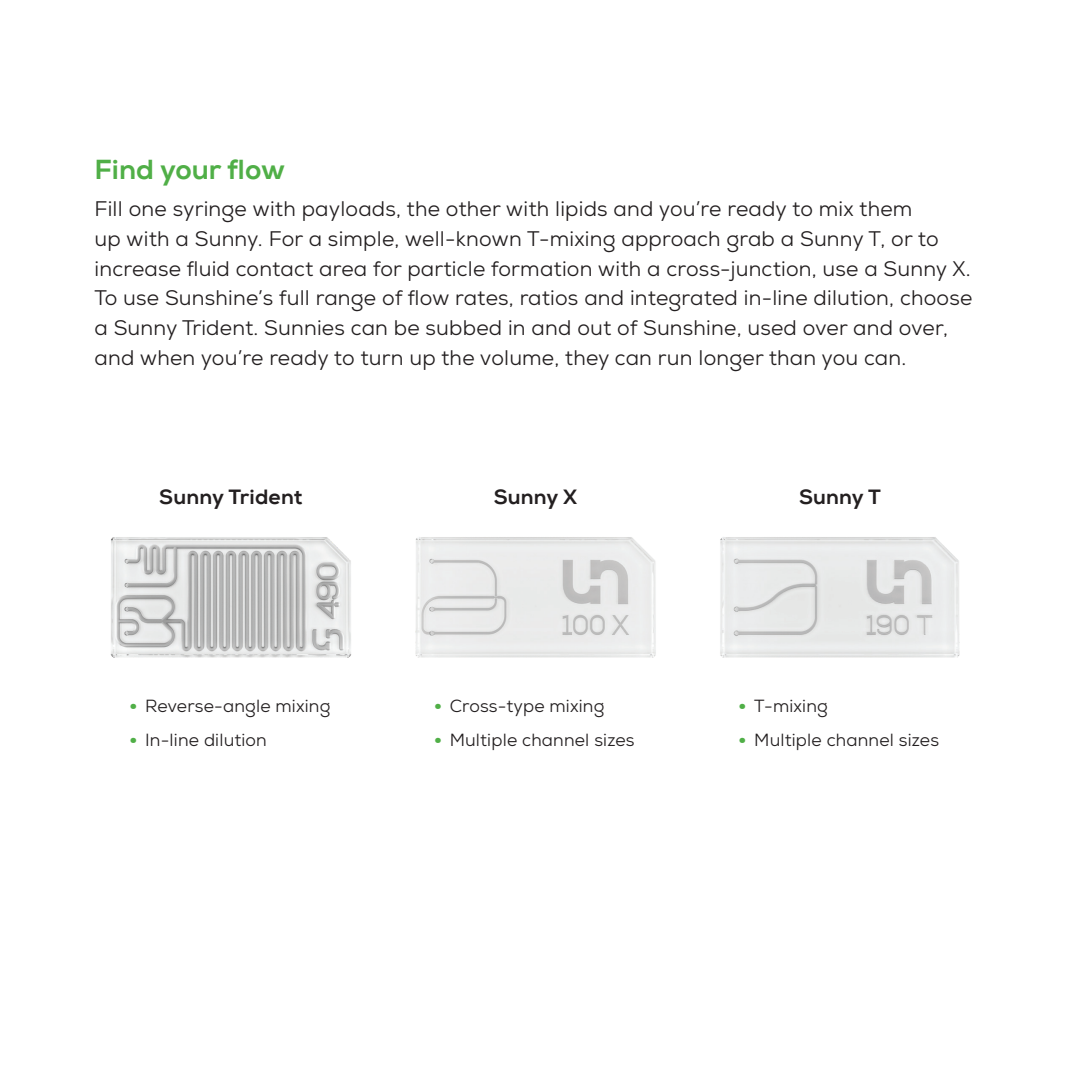
<style>
.page{position:relative;width:1071px;height:1071px;background:#fff}
.page>*{position:absolute;margin:0;border:0;box-sizing:border-box;transform-origin:0 0}
.t1{font:28px "Nexa X Bold";color:#50af47}
.t2{font:21px/29.8px "Nexa";letter-spacing:.01em;color:#231f20}
.t3{font:21px "Nexa X Bold";letter-spacing:.01em;color:#231f20}
.t4{font:17.5px "Nexa";letter-spacing:.01em;color:#231f20}
.s1{font-weight:900;color:#50af47}
</style>
<div class="page">
<img style="left:111px;top:537px;width:240px;height:121px">
<img style="left:415px;top:537px;width:241px;height:121px">
<img style="left:720px;top:537px;width:240px;height:121px">
<h1 class="t1" style="left:94px;top:152px;width:192px">Find your flow</h1>
<p class="t2" style="left:94px;top:194px;width:879px">Fill one syringe with payloads, the other with lipids and you’re ready to mix them<br>up with a Sunny. For a simple, well-known T-mixing approach grab a Sunny T, or to increase fluid contact area for particle formation with a cross-junction, use a Sunny X.<br>To use Sunshine’s full range of flow rates, ratios and integrated in-line dilution, choose a Sunny Trident. Sunnies can be subbed in and out of Sunshine, used over and over, and when you’re ready to turn up the volume, they can run longer than you can.</p>
<p class="t3" style="left:159px;top:484px;width:145px">Sunny Trident</p>
<p class="t4" style="left:130px;top:695px;width:202px"><span class="s1">•</span> Reverse-angle mixing</p>
<p class="t4" style="left:130px;top:729px;width:139px"><span class="s1">•</span> In-line dilution</p>
<p class="t3" style="left:494px;top:484px;width:85px">Sunny X</p>
<p class="t4" style="left:434px;top:695px;width:172px"><span class="s1">•</span> Cross-type mixing</p>
<p class="t4" style="left:434px;top:729px;width:202px"><span class="s1">•</span> Multiple channel sizes</p>
<p class="t3" style="left:799px;top:484px;width:83px">Sunny T</p>
<p class="t4" style="left:738px;top:695px;width:91px"><span class="s1">•</span> T-mixing</p>
<p class="t4" style="left:738px;top:729px;width:202px"><span class="s1">•</span> Multiple channel sizes</p>
</div>
